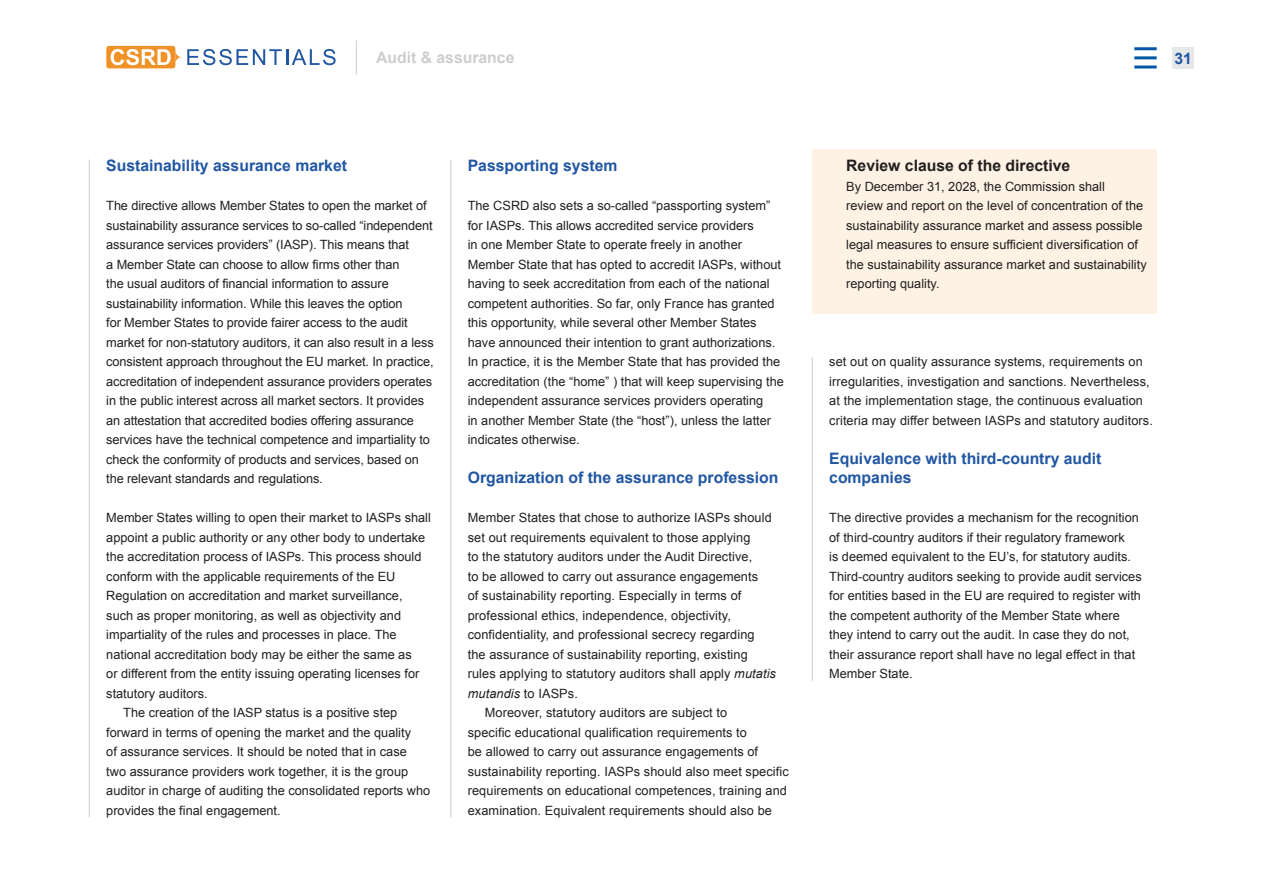
<style>
.page{position:relative;width:1263px;height:893px;background:#fff}
.page>*{position:absolute;margin:0;border:0;box-sizing:border-box;transform-origin:0 0}
.t1{font:700 15.75px/19.5px "Arial";color:#2156a2}
.H3_black_noBorder{font:700 15.75px "Arial";color:#231f20}
.H3_figure{font:700 15.75px "Arial";color:#cccdcf}
.bodyBorder{font:12.75px/19.5px "Arial";color:#231f20}
.body_paragraph_indent{font:12.75px/19.5px "Arial";letter-spacing:.01em;color:#231f20}
.body_noBorder{font:12.75px/19.5px "Arial";color:#231f20}
.s1{font-style:italic}
</style>
<div class="page">
<div style="left:106px;top:46px;width:69px;height:22px;background:#f09226;border-radius:3px"></div>
<svg style="left:111px;top:49px;width:225px;height:16px"></svg>
<hr style="left:356px;top:40px;width:1px;height:34px;background:#cccdcf">
<div style="left:1173px;top:47px;width:21px;height:22px;background:#e6e7e9"></div>
<hr style="left:89px;top:160px;width:1px;height:657px;background:#cccdcf">
<hr style="left:450px;top:160px;width:1px;height:657px;background:#cccdcf">
<hr style="left:812px;top:357px;width:1px;height:324px;background:#cccdcf">
<div style="left:812px;top:150px;width:345px;height:164px;background:#fdf2e4"></div>
<hr style="left:1134px;top:47px;width:23px;height:3px;background:#0058a5">
<hr style="left:1134px;top:56px;width:23px;height:3px;background:#0058a5">
<hr style="left:1134px;top:66px;width:23px;height:3px;background:#0058a5">
<p class="H3_figure" style="left:376px;top:47px;width:140px">Audit &amp; assurance</p>
<p class="t1" style="left:1174px;top:49px;width:19px">31</p>
<h3 class="t1" style="left:106px;top:156px;width:242px">Sustainability assurance market</h3>
<p class="bodyBorder" style="left:106px;top:196px;width:329px">The directive allows Member States to open the market of sustainability assurance services to so-called “independent assurance services providers” (IASP). This means that<br>a Member State can choose to allow firms other than<br>the usual auditors of financial information to assure sustainability information. While this leaves the option<br>for Member States to provide fairer access to the audit market for non-statutory auditors, it can also result in a less consistent approach throughout the EU market. In practice, accreditation of independent assurance providers operates in the public interest across all market sectors. It provides an attestation that accredited bodies offering assurance services have the technical competence and impartiality to check the conformity of products and services, based on the relevant standards and regulations.</p>
<p class="bodyBorder" style="left:106px;top:508px;width:326px">Member States willing to open their market to IASPs shall appoint a public authority or any other body to undertake the accreditation process of IASPs. This process should conform with the applicable requirements of the EU Regulation on accreditation and market surveillance, such as proper monitoring, as well as objectivity and impartiality of the rules and processes in place. The national accreditation body may be either the same as<br>or different from the entity issuing operating licenses for statutory auditors.</p>
<p class="body_paragraph_indent" style="left:106px;top:703px;width:325px;text-indent:17px">The creation of the IASP status is a positive step forward in terms of opening the market and the quality<br>of assurance services. It should be noted that in case<br>two assurance providers work together, it is the group auditor in charge of auditing the consolidated reports who provides the final engagement.</p>
<h3 class="t1" style="left:468px;top:156px;width:151px">Passporting system</h3>
<p class="bodyBorder" style="left:468px;top:196px;width:318px">The CSRD also sets a so-called “passporting system” for IASPs. This allows accredited service providers<br>in one Member State to operate freely in another Member State that has opted to accredit IASPs, without having to seek accreditation from each of the national competent authorities. So far, only France has granted this opportunity, while several other Member States have announced their intention to grant authorizations.<br>In practice, it is the Member State that has provided the accreditation (the “home” ) that will keep supervising the independent assurance services providers operating<br>in another Member State (the “host”), unless the latter indicates otherwise.</p>
<h3 class="t1" style="left:468px;top:468px;width:312px">Organization of the assurance profession</h3>
<p class="bodyBorder" style="left:468px;top:508px;width:310px">Member States that chose to authorize IASPs should set out requirements equivalent to those applying<br>to the statutory auditors under the Audit Directive,<br>to be allowed to carry out assurance engagements<br>of sustainability reporting. Especially in terms of professional ethics, independence, objectivity, confidentiality, and professional secrecy regarding<br>the assurance of sustainability reporting, existing rules applying to statutory auditors shall apply <span class="s1">mutatis mutandis</span> to IASPs.</p>
<p class="body_paragraph_indent" style="left:468px;top:703px;width:323px;text-indent:17px">Moreover, statutory auditors are subject to<br>specific educational qualification requirements to<br>be allowed to carry out assurance engagements of sustainability reporting. IASPs should also meet specific requirements on educational competences, training and examination. Equivalent requirements should also be</p>
<p class="H3_black_noBorder" style="left:846px;top:155px;width:226px">Review clause of the directive</p>
<p class="body_noBorder" style="left:846px;top:176px;width:302px">By December 31, 2028, the Commission shall<br>review and report on the level of concentration of the sustainability assurance market and assess possible legal measures to ensure sufficient diversification of the sustainability assurance market and sustainability reporting quality.</p>
<p class="body_paragraph_indent" style="left:829px;top:352px;width:325px">set out on quality assurance systems, requirements on irregularities, investigation and sanctions. Nevertheless, at the implementation stage, the continuous evaluation criteria may differ between IASPs and statutory auditors.</p>
<h3 class="t1" style="left:829px;top:449px;width:274px">Equivalence with third-country audit companies</h3>
<p class="bodyBorder" style="left:829px;top:508px;width:314px">The directive provides a mechanism for the recognition of third-country auditors if their regulatory framework<br>is deemed equivalent to the EU’s, for statutory audits.<br>Third-country auditors seeking to provide audit services for entities based in the EU are required to register with the competent authority of the Member State where they intend to carry out the audit. In case they do not, their assurance report shall have no legal effect in that Member State.</p>
</div>
